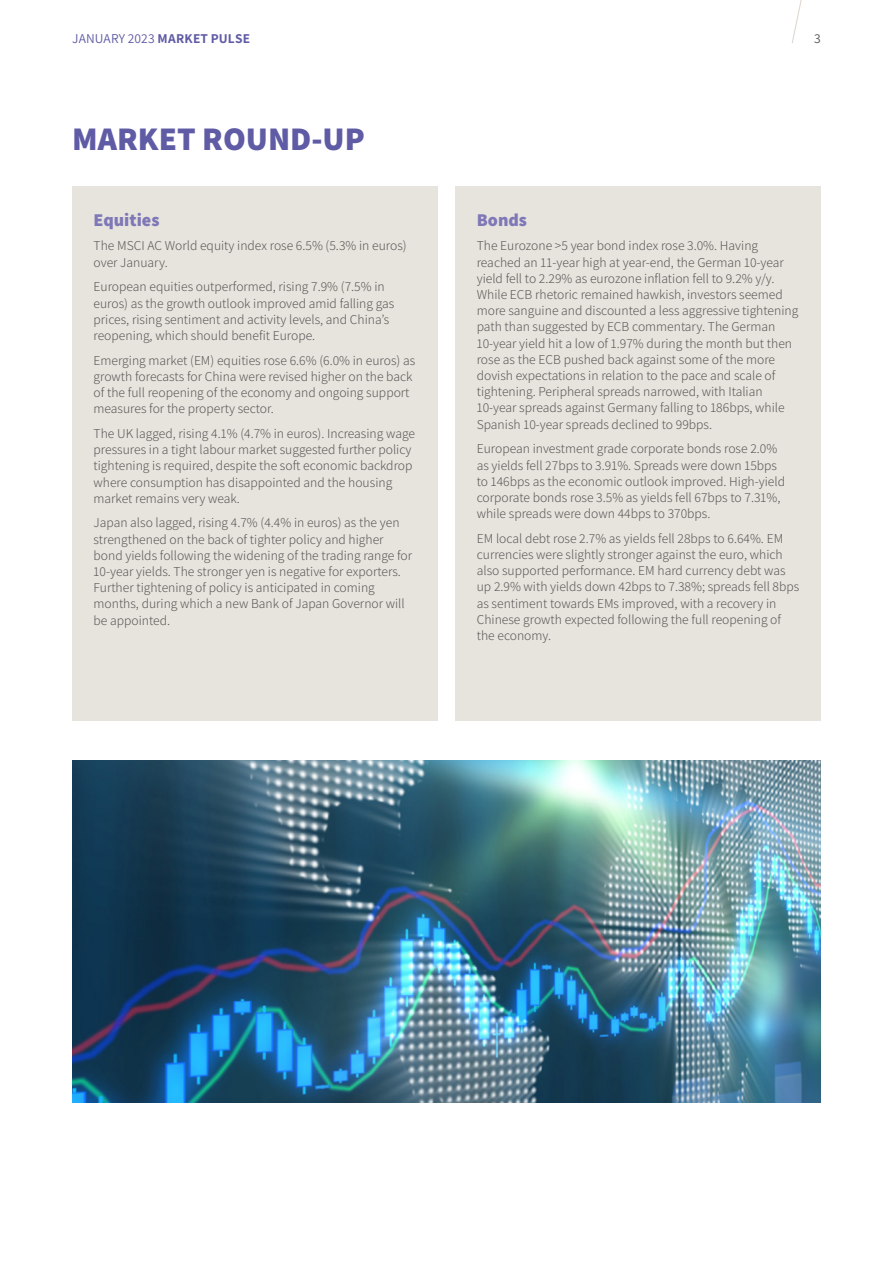
<style>
.page{position:relative;width:893px;height:1263px;background:#fff}
.page>*{position:absolute;margin:0;border:0;box-sizing:border-box;transform-origin:0 0}
.t1{font:800 33px "Assistant";color:#5f5ba5}
.t2{font:800 18px "Assistant";color:#7e78b7}
.t3{font:300 13.5px/16.2px "Assistant";color:#575756}
.t4{font:13.5px "Assistant";letter-spacing:.005em;color:#5f5ba5}
.t5{font:13.5px "Assistant";color:#575756}
.s1{font-weight:700}
</style>
<div class="page">
<svg style="left:792px;top:0;width:10px;height:43px"></svg>
<div style="left:72px;top:186px;width:365px;height:535px;background:#e7e3dd"></div>
<div style="left:455px;top:186px;width:366px;height:535px;background:#e7e3dd"></div>
<img style="left:72px;top:760px;width:749px;height:342px">
<p class="t4" style="left:72px;top:29px;width:179px">JANUARY 2023 <span class="s1">MARKET PULSE</span></p>
<p class="t5" style="left:814px;top:29px;width:8px">3</p>
<h1 class="t1" style="left:72px;top:116px;width:294px">MARKET ROUND-UP</h1>
<h2 class="t2" style="left:94px;top:207px;width:67px">Equities</h2>
<p class="t3" style="left:94px;top:237px;width:315px">The MSCI AC World equity index rose 6.5% (5.3% in euros) over January.</p>
<p class="t3" style="left:94px;top:278px;width:302px">European equities outperformed, rising 7.9% (7.5% in euros) as the growth outlook improved amid falling gas prices, rising sentiment and activity levels, and China’s reopening, which should benefit Europe.</p>
<p class="t3" style="left:94px;top:351px;width:323px">Emerging market (EM) equities rose 6.6% (6.0% in euros) as growth forecasts for China were revised higher on the back of the full reopening of the economy and ongoing support measures for the property sector.</p>
<p class="t3" style="left:94px;top:425px;width:323px">The UK lagged, rising 4.1% (4.7% in euros). Increasing wage pressures in a tight labour market suggested further policy tightening is required, despite the soft economic backdrop where consumption has disappointed and the housing market remains very weak.</p>
<p class="t3" style="left:94px;top:514px;width:320px">Japan also lagged, rising 4.7% (4.4% in euros) as the yen strengthened on the back of tighter policy and higher bond yields following the widening of the trading range for 10-year yields. The stronger yen is negative for exporters.<br>Further tightening of policy is anticipated in coming months, during which a new Bank of Japan Governor will be appointed.</p>
<h2 class="t2" style="left:477px;top:207px;width:52px">Bonds</h2>
<p class="t3" style="left:477px;top:237px;width:323px">The Eurozone &gt;5 year bond index rose 3.0%. Having reached an 11-year high at year-end, the German 10-year yield fell to 2.29% as eurozone inflation fell to 9.2% y/y.<br>While ECB rhetoric remained hawkish, investors seemed more sanguine and discounted a less aggressive tightening path than suggested by ECB commentary. The German 10-year yield hit a low of 1.97% during the month but then rose as the ECB pushed back against some of the more dovish expectations in relation to the pace and scale of tightening. Peripheral spreads narrowed, with Italian 10-year spreads against Germany falling to 186bps, while Spanish 10-year spreads declined to 99bps.</p>
<p class="t3" style="left:477px;top:440px;width:310px">European investment grade corporate bonds rose 2.0% as yields fell 27bps to 3.91%. Spreads were down 15bps to 146bps as the economic outlook improved. High-yield corporate bonds rose 3.5% as yields fell 67bps to 7.31%, while spreads were down 44bps to 370bps.</p>
<p class="t3" style="left:477px;top:529px;width:324px">EM local debt rose 2.7% as yields fell 28bps to 6.64%. EM currencies were slightly stronger against the euro, which also supported performance. EM hard currency debt was up 2.9% with yields down 42bps to 7.38%; spreads fell 8bps as sentiment towards EMs improved, with a recovery in Chinese growth expected following the full reopening of the economy.</p>
</div>
